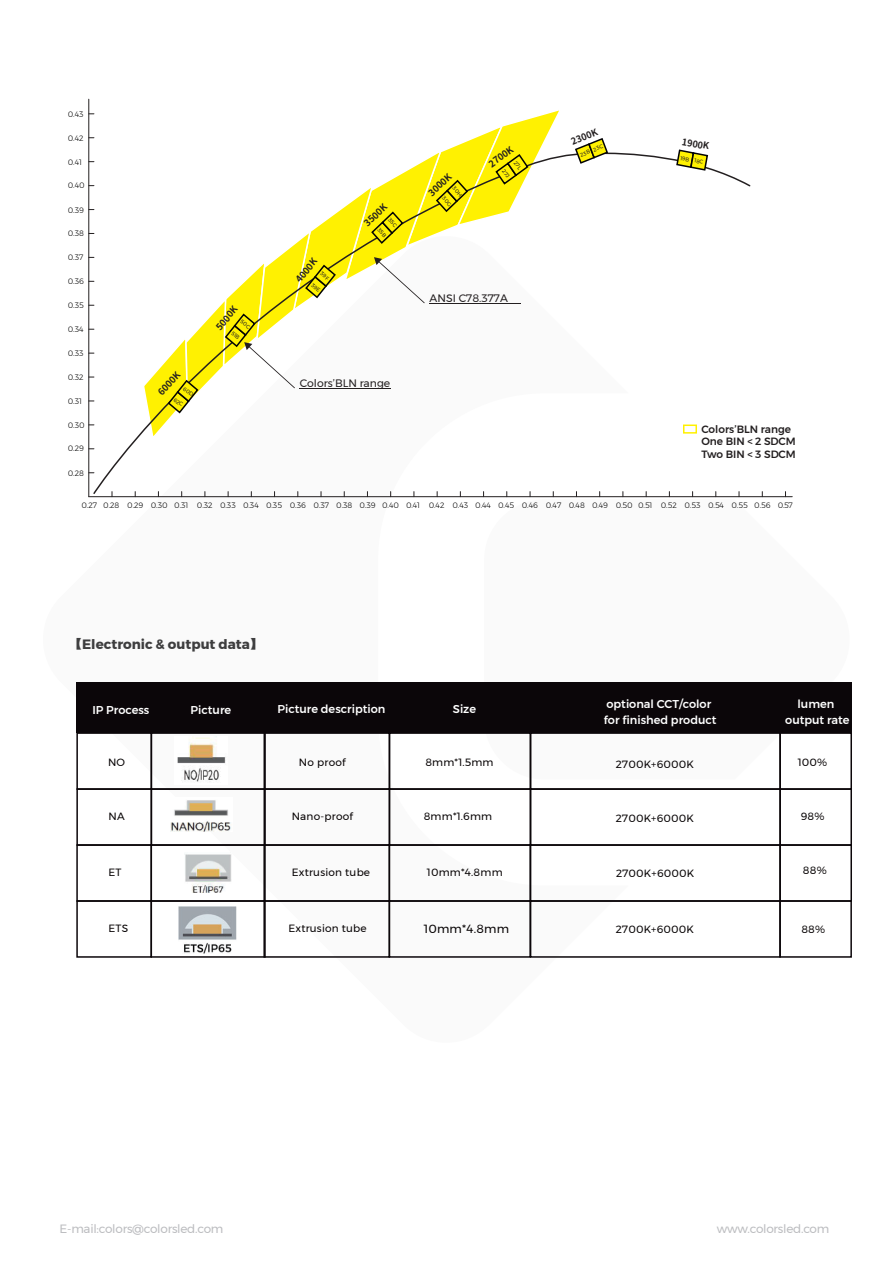
<style>
.page{position:relative;width:893px;height:1263px;background:#fff}
.page>*{position:absolute;margin:0;border:0;box-sizing:border-box;transform-origin:0 0}
.t1{font:700 13.5px "Montserrat";color:#3e3e3f}
.t2{font:12px "Montserrat";letter-spacing:-.02em;color:#bcbdc0}
.t3{font:11.85px "Montserrat";letter-spacing:.02em;color:#070304}
.t4{font:500 11.25px/16.2px "Montserrat";color:#fff}
.t5{font:10.8px "Montserrat";color:#231f20}
.t6{font:10.5px "Montserrat";letter-spacing:.02em;color:#070304}
.t7{font:500 10.5px/12.6px "Montserrat";color:#231f20}
.t8{font:700 9.3px "Source Han Sans CN";color:#231f20}
.t9{font:700 9.15px "Source Han Sans CN";color:#231f20}
.t10{font:300 7.8px "Montserrat";color:#030303}
.t11{font:5.4px "Montserrat";color:#231f20}
.s1{font-family:"Adobe Song Std";font-weight:300}
</style>
<div class="page">
<svg style="left:574px;top:138px;width:35px;height:26px"></svg>
<hr style="left:89px;top:496px;width:703px;height:1px;background:#231f20">
<hr style="left:89px;top:99px;width:1px;height:398px;background:#231f20">
<div style="left:683px;top:424px;width:14px;height:10px;border:2px solid #fff101"></div>
<div style="left:76px;top:732px;width:76px;height:58px;border:2px solid #0b0609"></div>
<div style="left:151px;top:732px;width:115px;height:58px;border:2px solid #0b0609"></div>
<div style="left:264px;top:732px;width:126px;height:58px;border:2px solid #0b0609"></div>
<div style="left:389px;top:732px;width:142px;height:58px;border:2px solid #0b0609"></div>
<div style="left:530px;top:732px;width:251px;height:58px;border:2px solid #0b0609"></div>
<div style="left:779px;top:732px;width:73px;height:58px;border:2px solid #0b0609"></div>
<div style="left:76px;top:788px;width:76px;height:58px;border:2px solid #0b0609"></div>
<div style="left:151px;top:788px;width:115px;height:58px;border:2px solid #0b0609"></div>
<div style="left:264px;top:788px;width:126px;height:58px;border:2px solid #0b0609"></div>
<div style="left:389px;top:788px;width:142px;height:58px;border:2px solid #0b0609"></div>
<div style="left:530px;top:788px;width:251px;height:58px;border:2px solid #0b0609"></div>
<div style="left:779px;top:788px;width:73px;height:58px;border:2px solid #0b0609"></div>
<div style="left:76px;top:682px;width:776px;height:51px;background:#0b0609"></div>
<img style="left:170px;top:800px;width:61px;height:32px">
<img style="left:177px;top:737px;width:49px;height:45px">
<div style="left:76px;top:844px;width:76px;height:58px;border:2px solid #0b0609"></div>
<div style="left:150px;top:844px;width:116px;height:58px;border:2px solid #0b0609"></div>
<div style="left:263px;top:844px;width:127px;height:58px;border:2px solid #0b0609"></div>
<div style="left:389px;top:844px;width:142px;height:58px;border:2px solid #0b0609"></div>
<div style="left:530px;top:844px;width:251px;height:58px;border:2px solid #0b0609"></div>
<div style="left:779px;top:844px;width:73px;height:58px;border:2px solid #0b0609"></div>
<div style="left:76px;top:900px;width:76px;height:58px;border:2px solid #0b0609"></div>
<div style="left:150px;top:900px;width:116px;height:58px;border:2px solid #0b0609"></div>
<div style="left:263px;top:900px;width:127px;height:58px;border:2px solid #0b0609"></div>
<div style="left:389px;top:900px;width:142px;height:58px;border:2px solid #0b0609"></div>
<div style="left:530px;top:900px;width:251px;height:58px;border:2px solid #0b0609"></div>
<div style="left:779px;top:900px;width:73px;height:58px;border:2px solid #0b0609"></div>
<img style="left:185px;top:854px;width:47px;height:39px">
<img style="left:179px;top:907px;width:58px;height:47px">
<svg style="left:675px;top:149px;width:34px;height:22px"></svg>
<svg style="left:141px;top:110px;width:422px;height:326px"></svg>
<p class="t10" style="left:68px;top:108px;width:17px">0.43</p>
<p class="t10" style="left:68px;top:132px;width:17px">0.42</p>
<p class="t10" style="left:68px;top:156px;width:16px">0.41</p>
<p class="t10" style="left:68px;top:180px;width:18px">0.40</p>
<p class="t10" style="left:68px;top:204px;width:18px">0.39</p>
<p class="t10" style="left:68px;top:228px;width:18px">0.38</p>
<p class="t10" style="left:68px;top:252px;width:17px">0.37</p>
<p class="t10" style="left:68px;top:276px;width:18px">0.36</p>
<p class="t10" style="left:68px;top:299px;width:17px">0.35</p>
<p class="t10" style="left:68px;top:323px;width:17px">0.34</p>
<p class="t10" style="left:68px;top:347px;width:17px">0.33</p>
<p class="t10" style="left:68px;top:371px;width:17px">0.32</p>
<p class="t10" style="left:68px;top:395px;width:16px">0.31</p>
<p class="t10" style="left:68px;top:419px;width:18px">0.30</p>
<p class="t10" style="left:68px;top:443px;width:18px">0.29</p>
<p class="t10" style="left:68px;top:467px;width:18px">0.28</p>
<p class="t9" style="left:156px;top:391px;width:30px;rotate:-48deg">6000K</p>
<p class="t9" style="left:214px;top:326px;width:30px;rotate:-51deg">5000K</p>
<p class="t9" style="left:294px;top:278px;width:30px;rotate:-51deg">4000K</p>
<p class="t9" style="left:362px;top:222px;width:30px;rotate:-45deg">3500K</p>
<h3 class="t5" style="left:300px;top:375px;width:92px">Colors’BLN range</h3>
<p class="t9" style="left:427px;top:191px;width:29px;rotate:-43deg">3000K</p>
<p class="t8" style="left:487px;top:161px;width:29px;rotate:-37deg">2700K</p>
<h3 class="t5" style="left:430px;top:290px;width:80px">ANSI C78.377A</h3>
<p class="t8" style="left:570px;top:138px;width:29px;rotate:-23deg">2300K</p>
<p class="t8" style="left:683px;top:137px;width:29px;rotate:10deg">1900K</p>
<p class="t11" style="left:579px;top:151px;width:25px;rotate:-22deg">23B 23C</p>
<h3 class="t7" style="left:701px;top:422px;width:96px">Colors’BLN range<br>One BIN &lt; 2 SDCM<br>Two BIN &lt; 3 SDCM</h3>
<p class="t10" style="left:103px;top:499px;width:691px">0.28 0.29 0.30 0.31 0.32 0.33 0.34 0.35 0.36 0.37 0.38 0.39 0.40 0.41 0.42 0.43 0.44 0.45 0.46 0.47 0.48 0.49 0.50 0.51 0.52 0.53 0.54 0.55 0.56 0.57</p>
<p class="t10" style="left:82px;top:499px;width:17px">0.27</p>
<h1 class="t1" style="left:69px;top:634px;width:196px"><span class="s1">【</span>Electronic &amp; output data<span class="s1">】</span></h1>
<h3 class="t4" style="left:92px;top:701px;width:59px">IP Process</h3>
<h3 class="t4" style="left:191px;top:701px;width:42px">Picture</h3>
<h3 class="t4" style="left:453px;top:701px;width:25px">Size</h3>
<h3 class="t4" style="left:604px;top:696px;width:114px">optional CCT/color for finished product</h3>
<h3 class="t4" style="left:785px;top:696px;width:66px;text-align:center">lumen output rate</h3>
<h3 class="t4" style="left:277px;top:701px;width:109px">Picture description</h3>
<h3 class="t6" style="left:108px;top:755px;width:19px">NO</h3>
<h3 class="t6" style="left:299px;top:755px;width:48px">No proof</h3>
<h3 class="t6" style="left:425px;top:754px;width:70px">8mm*1.5mm</h3>
<h3 class="t6" style="left:616px;top:757px;width:80px">2700K+6000K</h3>
<h3 class="t6" style="left:798px;top:755px;width:31px">100%</h3>
<h3 class="t6" style="left:109px;top:808px;width:18px">NA</h3>
<h3 class="t6" style="left:292px;top:808px;width:63px">Nano-proof</h3>
<h3 class="t6" style="left:424px;top:808px;width:70px">8mm*1.6mm</h3>
<h3 class="t6" style="left:616px;top:810px;width:80px">2700K+6000K</h3>
<h3 class="t6" style="left:801px;top:808px;width:25px">98%</h3>
<h3 class="t6" style="left:108px;top:864px;width:15px">ET</h3>
<h3 class="t6" style="left:292px;top:864px;width:80px">Extrusion tube</h3>
<h3 class="t6" style="left:427px;top:864px;width:77px">10mm*4.8mm</h3>
<h3 class="t6" style="left:616px;top:865px;width:80px">2700K+6000K</h3>
<h3 class="t6" style="left:803px;top:862px;width:25px">88%</h3>
<h3 class="t6" style="left:108px;top:920px;width:21px">ETS</h3>
<h3 class="t6" style="left:288px;top:920px;width:80px">Extrusion tube</h3>
<h3 class="t3" style="left:424px;top:919px;width:87px">10mm*4.8mm</h3>
<h3 class="t6" style="left:616px;top:921px;width:80px">2700K+6000K</h3>
<h3 class="t6" style="left:801px;top:921px;width:25px">88%</h3>
<h2 class="t2" style="left:60px;top:1219px;width:165px">E-mail:colors@colorsled.com</h2>
<h2 class="t2" style="left:717px;top:1219px;width:114px">www.colorsled.com</h2>
</div>
